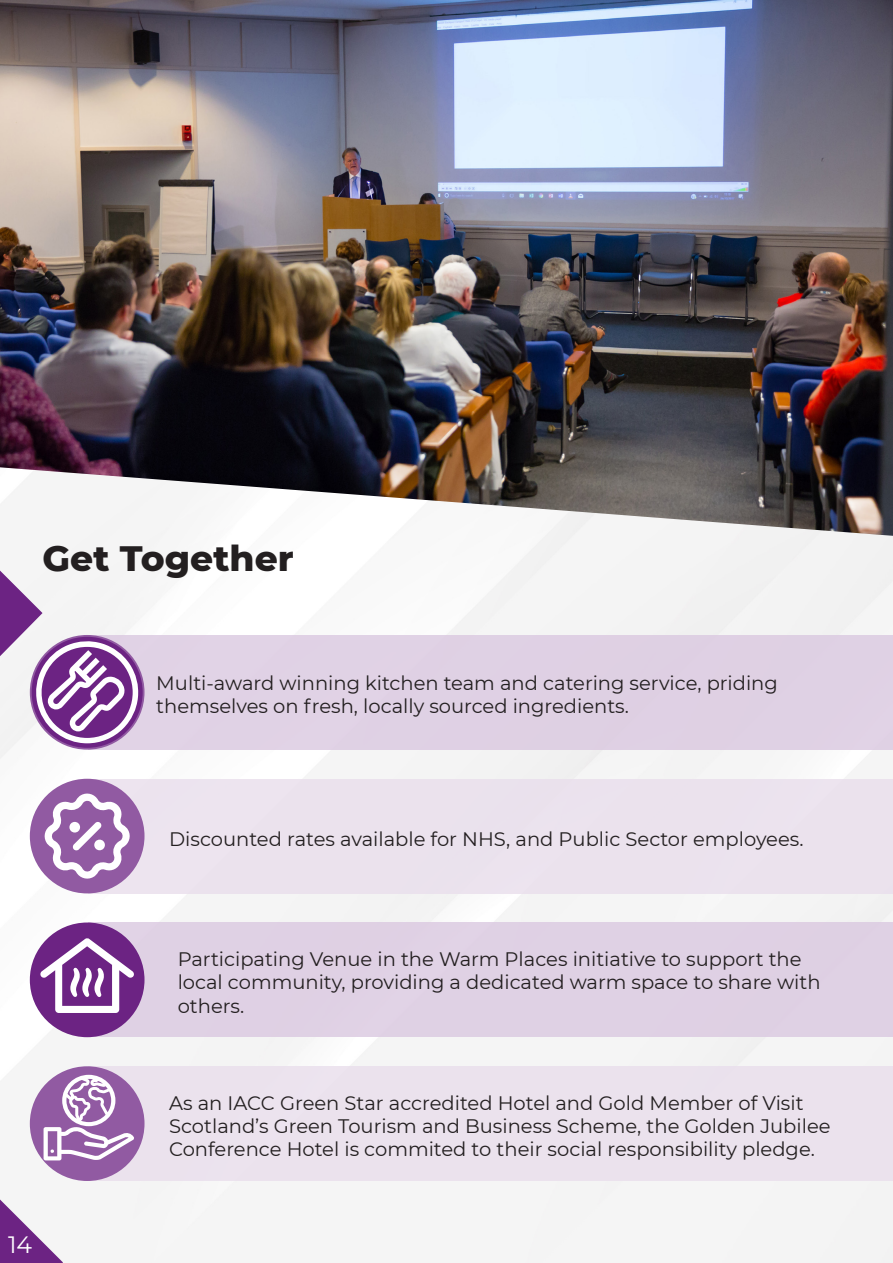
<style>
.page{position:relative;width:893px;height:1263px;background:#fff}
.page>*{position:absolute;margin:0;border:0;box-sizing:border-box;transform-origin:0 0}
.t1{font:800 36px "Montserrat";color:#231f20}
.Normal_White_List{font:23.55px "Montserrat";color:#fff}
.Normal_White_List-2{font:19.5px/23.4px "Montserrat";color:#231f20}
</style>
<div class="page">
<img style="left:0;top:536px;width:893px;height:727px">
<svg style="left:0;top:1199px;width:63px;height:64px"></svg>
<div style="left:95px;top:635px;width:798px;height:115px;background:#dfd1e4"></div>
<div style="left:95px;top:922px;width:798px;height:115px;background:#dfd1e4"></div>
<div style="left:95px;top:1066px;width:798px;height:115px;background:#ebe2ed"></div>
<div style="left:95px;top:779px;width:798px;height:114px;background:#ebe2ed"></div>
<div style="left:30px;top:922px;width:115px;height:115px;background:#6c2383;border-radius:50%"></div>
<svg style="left:40px;top:938px;width:94px;height:75px"></svg>
<div style="left:30px;top:1066px;width:115px;height:115px;background:#915aa2;border-radius:50%"></div>
<svg style="left:44px;top:1075px;width:90px;height:85px"></svg>
<div style="left:30px;top:779px;width:115px;height:114px;background:#915aa2;border-radius:50%"></div>
<svg style="left:43px;top:792px;width:88px;height:88px"></svg>
<div style="left:69px;top:822px;width:11px;height:10px;background:#fff;border-radius:50%"></div>
<div style="left:94px;top:840px;width:11px;height:10px;background:#fff;border-radius:50%"></div>
<svg style="left:0;top:570px;width:143px;height:178px"></svg>
<img style="left:0;top:0;width:893px;height:536px">
<p class="t1" style="left:43px;top:531px;width:253px">Get Together</p>
<p class="Normal_White_List-2" style="left:156px;top:671px;width:623px">Multi-award winning kitchen team and catering service, priding themselves on fresh, locally sourced ingredients.</p>
<p class="Normal_White_List" style="left:8px;top:1229px;width:26px">14</p>
<p class="Normal_White_List-2" style="left:169px;top:826px;width:636px">Discounted rates available for NHS, and Public Sector employees.</p>
<p class="Normal_White_List-2" style="left:178px;top:946px;width:644px">Participating Venue in the Warm Places initiative to support the local community, providing a dedicated warm space to share with others.</p>
<p class="Normal_White_List-2" style="left:169px;top:1090px;width:663px">As an IACC Green Star accredited Hotel and Gold Member of Visit<br>Scotland’s Green Tourism and Business Scheme, the Golden Jubilee<br>Conference Hotel is commited to their social responsibility pledge.</p>
</div>
